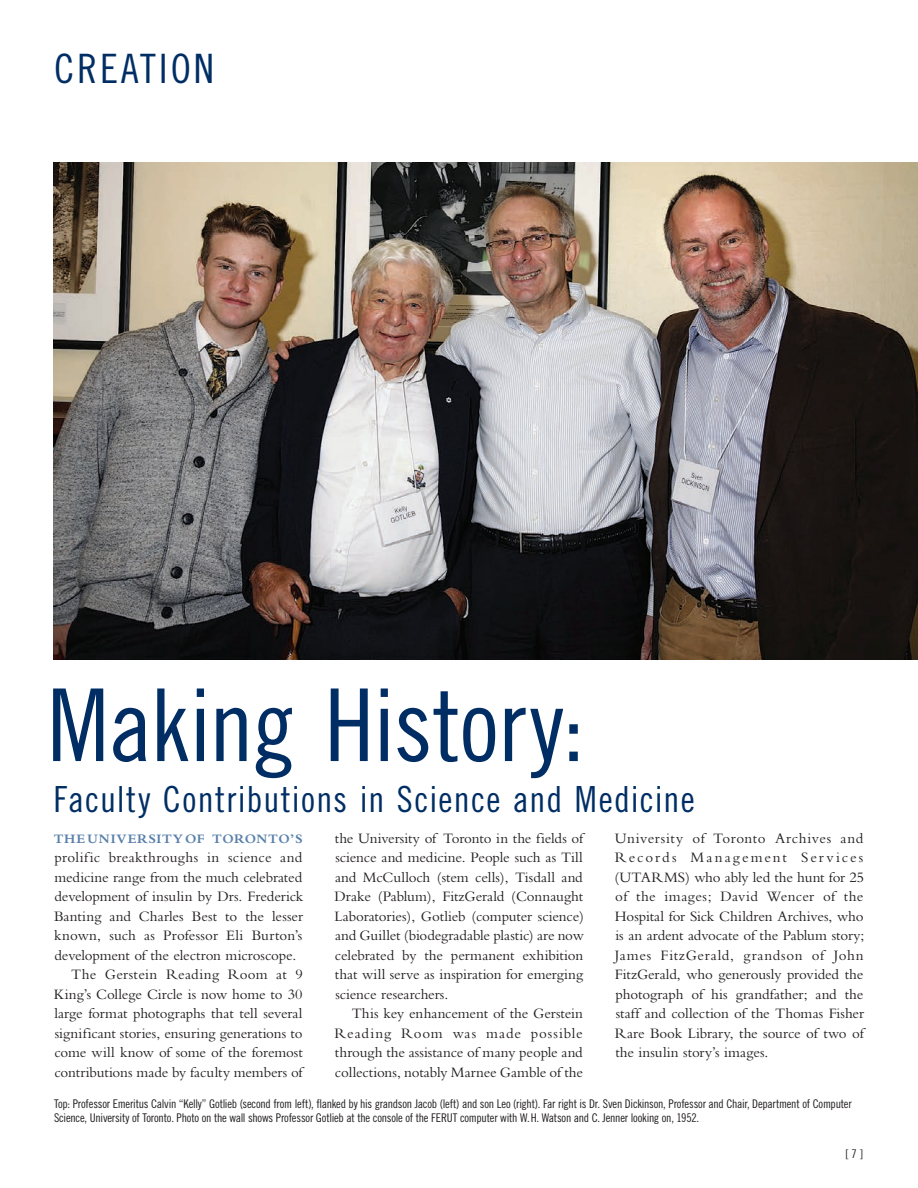
<style>
.page{position:relative;width:918px;height:1188px;background:#fff}
.page>*{position:absolute;margin:0;border:0;box-sizing:border-box;transform-origin:0 0}
.t1{font:100.5px "Trade Gothic LT Std Cn 18";letter-spacing:-.01em;color:#002e64}
.t2{font:40.5px "Trade Gothic LT Std Cn 18";letter-spacing:.07em;color:#002e64}
.t3{font:36px "Trade Gothic LT Std Cn 18";letter-spacing:.035em;color:#002e64}
.t4{font:15px/19.5px "Bembo";letter-spacing:-.005em;color:#231f20;text-align:justify}
.t5{font:15px "Bembo";letter-spacing:.025em;color:#231f20}
.t6{font:15px "Bembo";letter-spacing:.02em;color:#231f20}
.t7{font:700 13.5px "Bembo";letter-spacing:.055em;color:#5980aa}
.t8{font:12px/14.4px "Trade Gothic LT Std Cn 18";letter-spacing:-.02em;color:#231f20}
</style>
<div class="page">
<img style="left:53px;top:163px;width:865px;height:496px">
<h2 class="t2" style="left:54px;top:45px;width:162px">CREATION</h2>
<h1 class="t1" style="left:47px;top:666px;width:539px">Making History:</h1>
<h3 class="t3" style="left:53px;top:778px;width:643px">Faculty Contributions in Science and Medicine</h3>
<p class="t7" style="left:54px;top:831px;width:250px">THE UNIVERSITY OF TORONTO’S</p>
<p class="t5" style="left:55px;top:849px;width:249px">prolific breakthroughs in science and</p>
<p class="t4" style="left:54px;top:867px;width:249px">medicine range from the much celebrated</p>
<p class="t4" style="left:55px;top:886px;width:250px">development of insulin by Drs. Frederick</p>
<p class="t4" style="left:54px;top:906px;width:251px">Banting and Charles Best to the lesser</p>
<p class="t4" style="left:54px;top:925px;width:250px">known, such as Professor Eli Burton’s</p>
<p class="t4" style="left:55px;top:945px;width:243px">development of the electron microscope.</p>
<p class="t6" style="left:71px;top:966px;width:233px">The Gerstein Reading Room at 9</p>
<p class="t4" style="left:54px;top:984px;width:250px">King’s College Circle is now home to 30</p>
<p class="t4" style="left:54px;top:1003px;width:250px">large format photographs that tell several</p>
<p class="t4" style="left:55px;top:1023px;width:249px">significant stories, ensuring generations to</p>
<p class="t4" style="left:54px;top:1042px;width:250px">come will know of some of the foremost</p>
<p class="t4" style="left:54px;top:1062px;width:250px">contributions made by faculty members of</p>
<p class="t4" style="left:334px;top:828px;width:251px">the University of Toronto in the fields of science and medicine. People such as Till and McCulloch (stem cells), Tisdall and Drake (Pablum), FitzGerald (Connaught Laboratories), Gotlieb (computer science) and Guillet (biodegradable plastic) are now celebrated by the permanent exhibition that will serve as inspiration for emerging science researchers.</p>
<p class="t4" style="left:334px;top:1003px;width:250px;text-indent:17px">This key enhancement of the Gerstein Reading Room was made possible through the assistance of many people and collections, notably Marnee Gamble of the</p>
<p class="t4" style="left:615px;top:828px;width:251px">University of Toronto Archives and Records Management Services (UTARMS) who ably led the hunt for 25 of the images; David Wencer of the Hospital for Sick Children Archives, who is an ardent advocate of the Pablum story; James FitzGerald, grandson of John FitzGerald, who generously provided the photograph of his grandfather; and the staff and collection of the Thomas Fisher Rare Book Library, the source of two of the insulin story’s images.</p>
<p class="t8" style="left:54px;top:1096px;width:799px">Top: Professor Emeritus Calvin “Kelly” Gotlieb (second from left), flanked by his grandson Jacob (left) and son Leo (right). Far right is Dr. Sven Dickinson, Professor and Chair, Department of Computer<br>Science, University of Toronto. Photo on the wall shows Professor Gotlieb at the console of the FERUT computer with W.H. Watson and C. Jenner looking on, 1952.</p>
<p class="t8" style="left:845px;top:1147px;width:19px">[ 7 ]</p>
</div>
